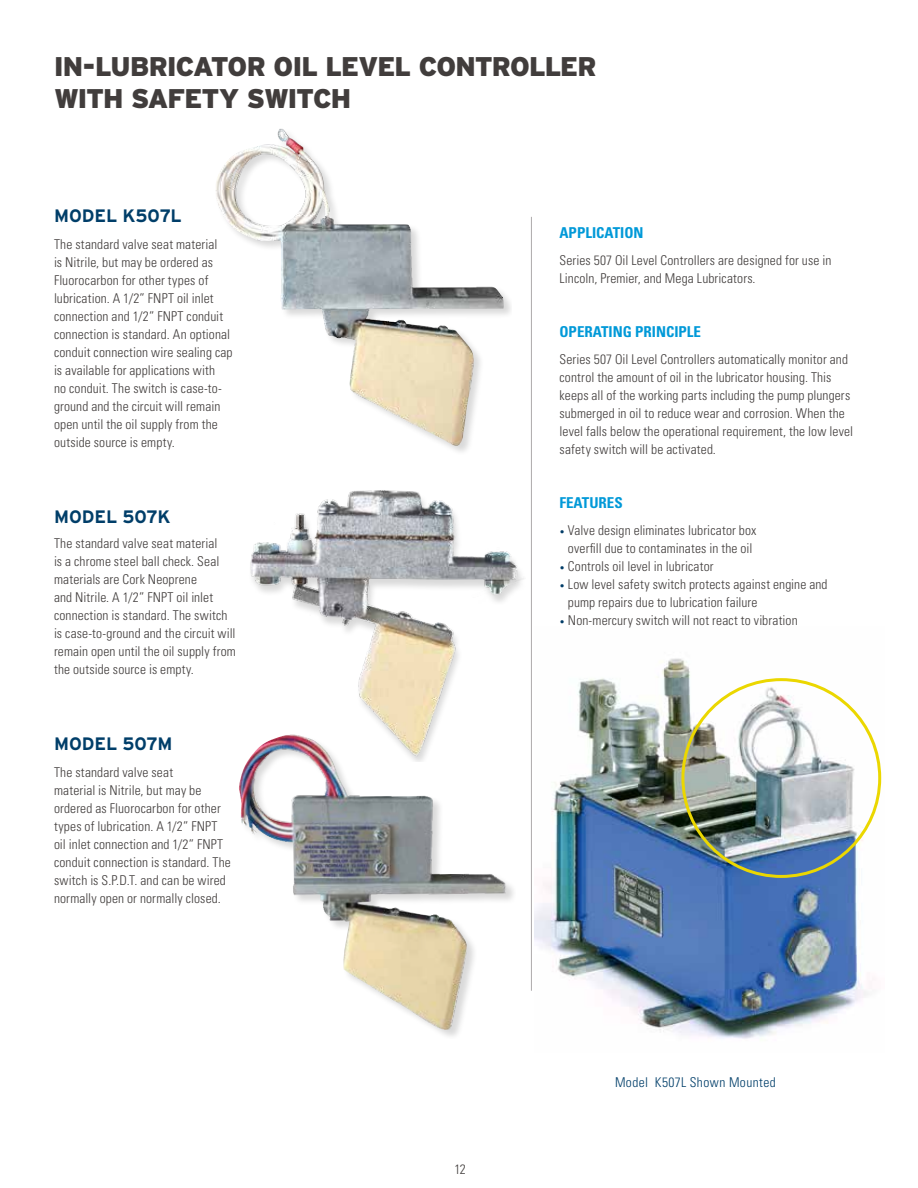
<style>
.page{position:relative;width:918px;height:1188px;background:#fff}
.page>*{position:absolute;margin:0;border:0;box-sizing:border-box;transform-origin:0 0}
.t1{font:900 27px/32.4px "Interstate";letter-spacing:-.035em;color:#413d3c}
.t2{font:700 18px "Interstate";color:#003e69}
.t3{font:700 condensed 15px "Univers";color:#0099d8}
.t4{font:300 condensed 13.5px/18px "Univers";letter-spacing:.01em;color:#413d3c}
.t5{font:300 condensed 13.5px "Univers";letter-spacing:.035em;color:#003e69}
.s1{font-size:9px;color:#003c67}
</style>
<div class="page">
<img style="left:250px;top:490px;width:274px;height:244px">
<img style="left:534px;top:658px;width:348px;height:381px">
<img style="left:215px;top:129px;width:289px;height:317px">
<hr style="left:531px;top:217px;width:1px;height:774px;background:#aeaaac">
<img style="left:239px;top:735px;width:267px;height:295px">
<h1 class="t1" style="left:54px;top:50px;width:544px">IN-LUBRICATOR OIL LEVEL CONTROLLER<br>WITH SAFETY SWITCH</h1>
<h2 class="t2" style="left:54px;top:206px;width:129px">MODEL K507L</h2>
<p class="t4" style="left:54px;top:235px;width:180px">The standard valve seat material<br>is Nitrile, but may be ordered as Fluorocarbon for other types of lubrication. A 1/2” FNPT oil inlet connection and 1/2” FNPT conduit connection is standard. An optional conduit connection wire sealing cap is available for applications with<br>no conduit. The switch is case-to&shy;ground and the circuit will remain open until the oil supply from the outside source is empty.</p>
<h2 class="t2" style="left:54px;top:506px;width:118px">MODEL 507K</h2>
<p class="t4" style="left:54px;top:534px;width:183px">The standard valve seat material<br>is a chrome steel ball check. Seal materials are Cork Neoprene<br>and Nitrile. A 1/2” FNPT oil inlet connection is standard. The switch is case-to-ground and the circuit will remain open until the oil supply from the outside source is empty.</p>
<h2 class="t2" style="left:54px;top:734px;width:120px">MODEL 507M</h2>
<p class="t4" style="left:54px;top:763px;width:178px">The standard valve seat<br>material is Nitrile, but may be ordered as Fluorocarbon for other types of lubrication. A 1/2” FNPT oil inlet connection and 1/2” FNPT conduit connection is standard. The switch is S.P.D.T. and can be wired normally open or normally closed.</p>
<p class="t3" style="left:560px;top:223px;width:86px">APPLICATION</p>
<p class="t4" style="left:560px;top:251px;width:273px">Series 507 Oil Level Controllers are designed for use in<br>Lincoln, Premier, and Mega Lubricators.</p>
<p class="t3" style="left:560px;top:322px;width:143px">OPERATING PRINCIPLE</p>
<p class="t4" style="left:560px;top:350px;width:295px">Series 507 Oil Level Controllers automatically monitor and control the amount of oil in the lubricator housing. This keeps all of the working parts including the pump plungers submerged in oil to reduce wear and corrosion. When the level falls below the operational requirement, the low level safety switch will be activated.</p>
<p class="t3" style="left:560px;top:493px;width:65px">FEATURES</p>
<p class="t4" style="left:560px;top:521px;width:198px;text-align:center"><span class="s1">•</span> Valve design eliminates lubricator box overfill due to contaminates in the oil</p>
<p class="t4" style="left:560px;top:557px;width:156px"><span class="s1">•</span> Controls oil level in lubricator</p>
<p class="t4" style="left:568px;top:575px;width:261px;text-indent:-8px"><span class="s1">•</span> Low level safety switch protects against engine and pump repairs due to lubrication failure</p>
<p class="t4" style="left:560px;top:611px;width:240px"><span class="s1">•</span> Non-mercury switch will not react to vibration</p>
<p class="t4" style="left:454px;top:1160px;width:13px">12</p>
<p class="t5" style="left:615px;top:1075px;width:162px">Model K507L Shown Mounted</p>
</div>
